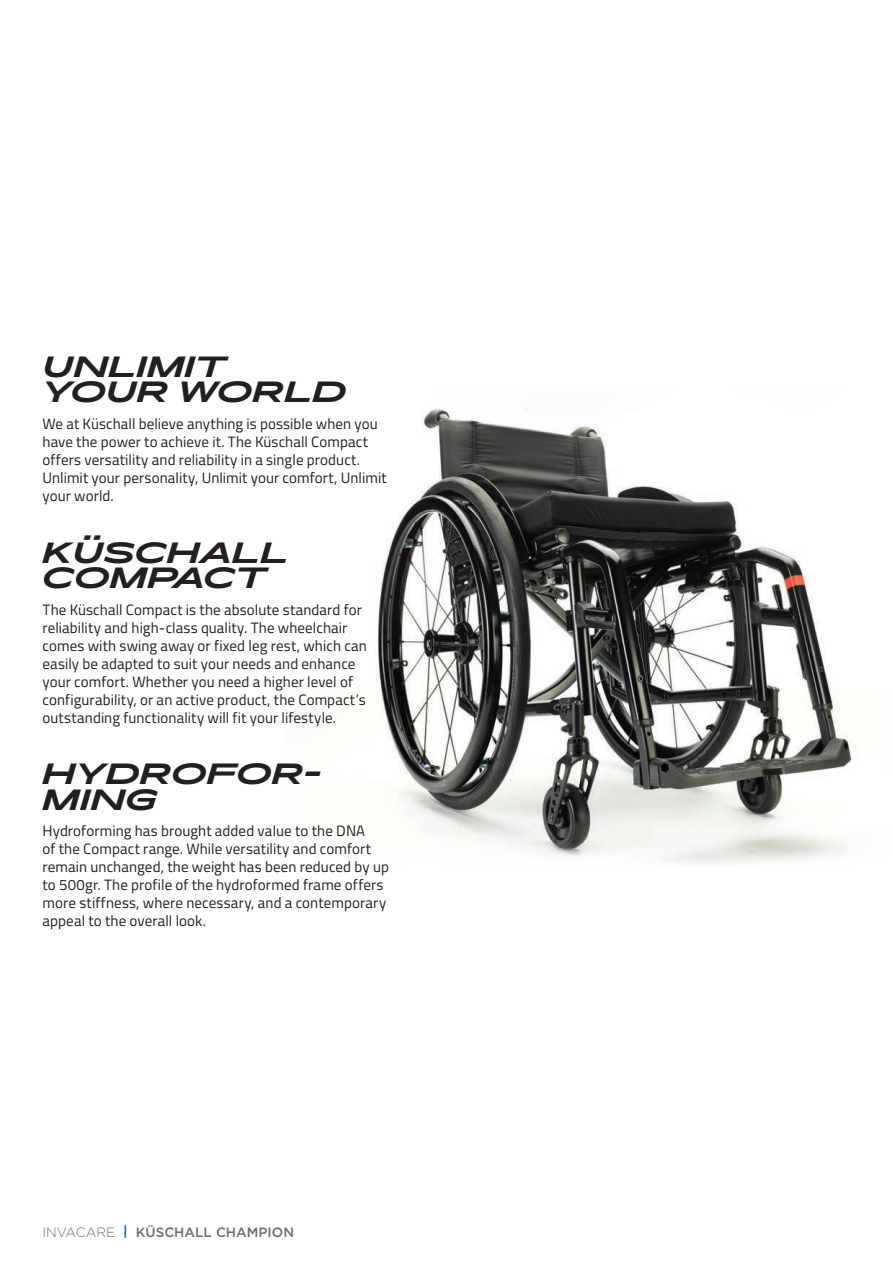
<style>
.page{position:relative;width:893px;height:1263px;background:#fff}
.page>*{position:absolute;margin:0;border:0;box-sizing:border-box;transform-origin:0 0}
.t1{font:italic 700 28.5px/25.5px "Pano";letter-spacing:.01em;color:#231f20}
.t2{font:15px/18px "Titillium Web";letter-spacing:.005em;color:#231f20}
.t3{font:500 13.5px "Gotham";color:#6c6d70}
.s1{font-weight:300}
.s2{color:#184790}
</style>
<div class="page">
<img style="left:376px;top:408px;width:478px;height:455px">
<h1 class="t1" style="left:43px;top:354px;width:305px">UNLIMIT<br>YOUR WORLD</h1>
<p class="t2" style="left:43px;top:414px;width:346px">We at Küschall believe anything is possible when you have the power to achieve it. The Küschall Compact offers versatility and reliability in a single product.<br>Unlimit your personality, Unlimit your comfort, Unlimit your world.</p>
<h1 class="t1" style="left:43px;top:540px;width:247px">KÜSCHALL<br>COMPACT</h1>
<p class="t2" style="left:43px;top:599px;width:326px">The Küschall Compact is the absolute standard for reliability and high-class quality. The wheelchair comes with swing away or fixed leg rest, which can easily be adapted to suit your needs and enhance your comfort. Whether you need a higher level of configurability, or an active product, the Compact’s outstanding functionality will fit your lifestyle.</p>
<h1 class="t1" style="left:43px;top:761px;width:280px">HYDROFOR-<br>MING</h1>
<p class="t2" style="left:43px;top:821px;width:348px">Hydroforming has brought added value to the DNA<br>of the Compact range. While versatility and comfort remain unchanged, the weight has been reduced by up to 500gr. The profile of the hydroformed frame offers more stiffness, where necessary, and a contemporary appeal to the overall look.</p>
<p class="t3" style="left:43px;top:1223px;width:253px"><span class="s1">INVACARE</span> <span class="s2">|</span> KÜSCHALL CHAMPION</p>
</div>
